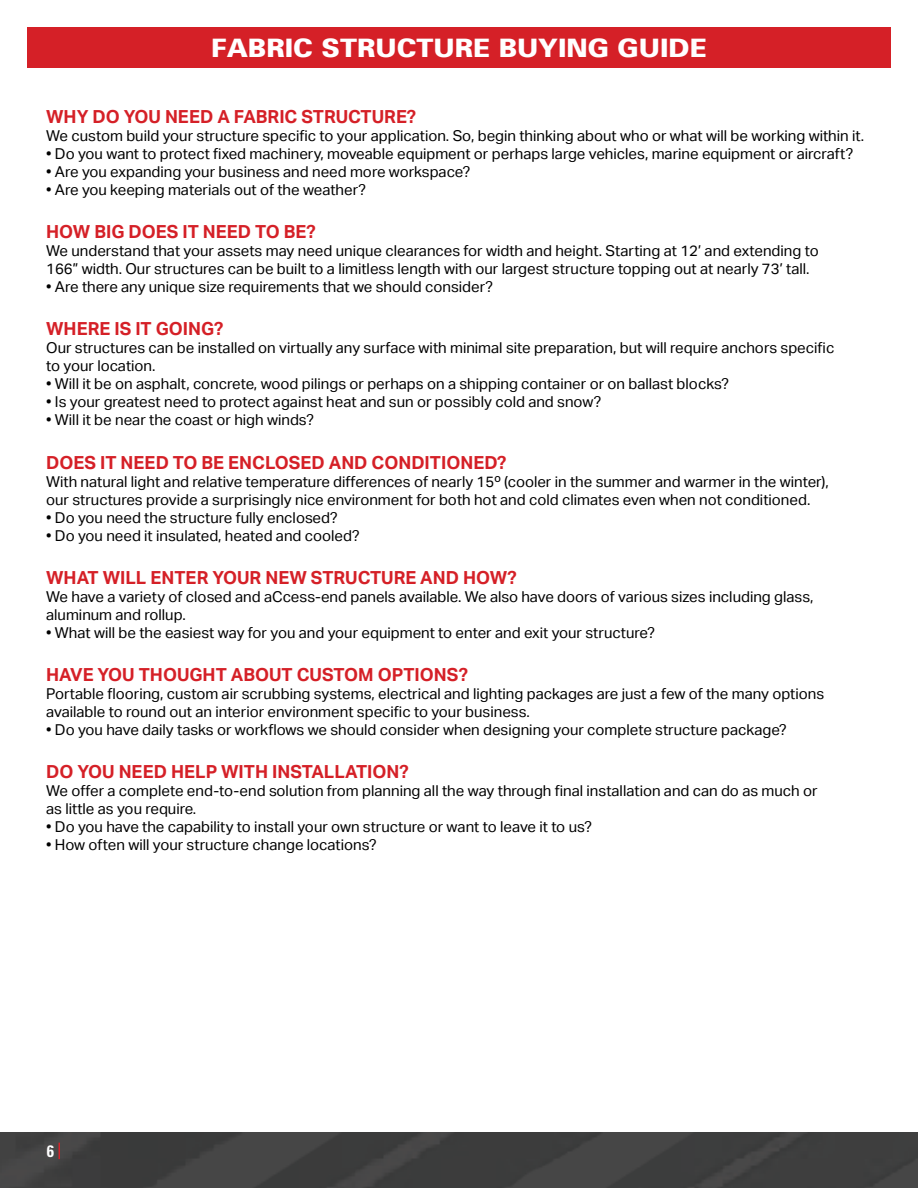
<style>
.page{position:relative;width:918px;height:1188px;background:#fff}
.page>*{position:absolute;margin:0;border:0;box-sizing:border-box;transform-origin:0 0}
.t1{font:900 25.5px "Univers 75";color:#fff}
.t2{font:700 18px "Aktiv Grotesk";color:#d52027}
.t3{font:700 condensed 16.5px "Univers";color:#fff}
.t4{font:15px/18px "Aktiv Grotesk";color:#000}
</style>
<div class="page">
<img style="left:0;top:1132px;width:918px;height:56px">
<svg style="left:58px;top:1143px;width:2px;height:16px"></svg>
<div style="left:27px;top:27px;width:864px;height:41px;background:#d52027"></div>
<h1 class="t1" style="left:211px;top:32px;width:497px">FABRIC STRUCTURE BUYING GUIDE</h1>
<p class="t2" style="left:46px;top:106px;width:371px">WHY DO YOU NEED A FABRIC STRUCTURE?</p>
<p class="t4" style="left:46px;top:127px;width:820px">We custom build your structure specific to your application. So, begin thinking about who or what will be working within it.</p>
<p class="t4" style="left:46px;top:145px;width:809px">• Do you want to protect fixed machinery, moveable equipment or perhaps large vehicles, marine equipment or aircraft?</p>
<p class="t4" style="left:46px;top:163px;width:426px">• Are you expanding your business and need more workspace?</p>
<p class="t4" style="left:46px;top:181px;width:321px">• Are you keeping materials out of the weather?</p>
<p class="t2" style="left:46px;top:221px;width:271px">HOW BIG DOES IT NEED TO BE?</p>
<p class="t4" style="left:46px;top:242px;width:774px">We understand that your assets may need unique clearances for width and height. Starting at 12’ and extending to<br>166” width. Our structures can be built to a limitless length with our largest structure topping out at nearly 73’ tall.</p>
<p class="t4" style="left:46px;top:278px;width:448px">• Are there any unique size requirements that we should consider?</p>
<p class="t2" style="left:46px;top:319px;width:179px">WHERE IS IT GOING?</p>
<p class="t4" style="left:46px;top:339px;width:790px">Our structures can be installed on virtually any surface with minimal site preparation, but will require anchors specific to your location.</p>
<p class="t4" style="left:46px;top:375px;width:684px">• Will it be on asphalt, concrete, wood pilings or perhaps on a shipping container or on ballast blocks?</p>
<p class="t4" style="left:46px;top:393px;width:557px">• Is your greatest need to protect against heat and sun or possibly cold and snow?</p>
<p class="t4" style="left:46px;top:411px;width:269px">• Will it be near the coast or high winds?</p>
<p class="t2" style="left:46px;top:452px;width:462px">DOES IT NEED TO BE ENCLOSED AND CONDITIONED?</p>
<p class="t4" style="left:46px;top:472px;width:784px">With natural light and relative temperature differences of nearly 15º (cooler in the summer and warmer in the winter), our structures provide a surprisingly nice environment for both hot and cold climates even when not conditioned.</p>
<p class="t4" style="left:46px;top:508px;width:293px">• Do you need the structure fully enclosed?</p>
<p class="t4" style="left:46px;top:526px;width:315px">• Do you need it insulated, heated and cooled?</p>
<p class="t2" style="left:46px;top:567px;width:472px">WHAT WILL ENTER YOUR NEW STRUCTURE AND HOW?</p>
<p class="t4" style="left:46px;top:588px;width:769px">We have a variety of closed and aCcess-end panels available. We also have doors of various sizes including glass, aluminum and rollup.</p>
<p class="t4" style="left:46px;top:624px;width:610px">• What will be the easiest way for you and your equipment to enter and exit your structure?</p>
<p class="t2" style="left:46px;top:664px;width:423px">HAVE YOU THOUGHT ABOUT CUSTOM OPTIONS?</p>
<p class="t4" style="left:46px;top:685px;width:780px">Portable flooring, custom air scrubbing systems, electrical and lighting packages are just a few of the many options available to round out an interior environment specific to your business.</p>
<p class="t4" style="left:46px;top:721px;width:742px">• Do you have daily tasks or workflows we should consider when designing your complete structure package?</p>
<p class="t2" style="left:46px;top:761px;width:364px">DO YOU NEED HELP WITH INSTALLATION?</p>
<p class="t4" style="left:46px;top:782px;width:773px">We offer a complete end-to-end solution from planning all the way through final installation and can do as much or as little as you require.</p>
<p class="t4" style="left:46px;top:818px;width:547px">• Do you have the capability to install your own structure or want to leave it to us?</p>
<p class="t4" style="left:46px;top:836px;width:332px">• How often will your structure change locations?</p>
<p class="t3" style="left:47px;top:1141px;width:9px">6</p>
</div>
